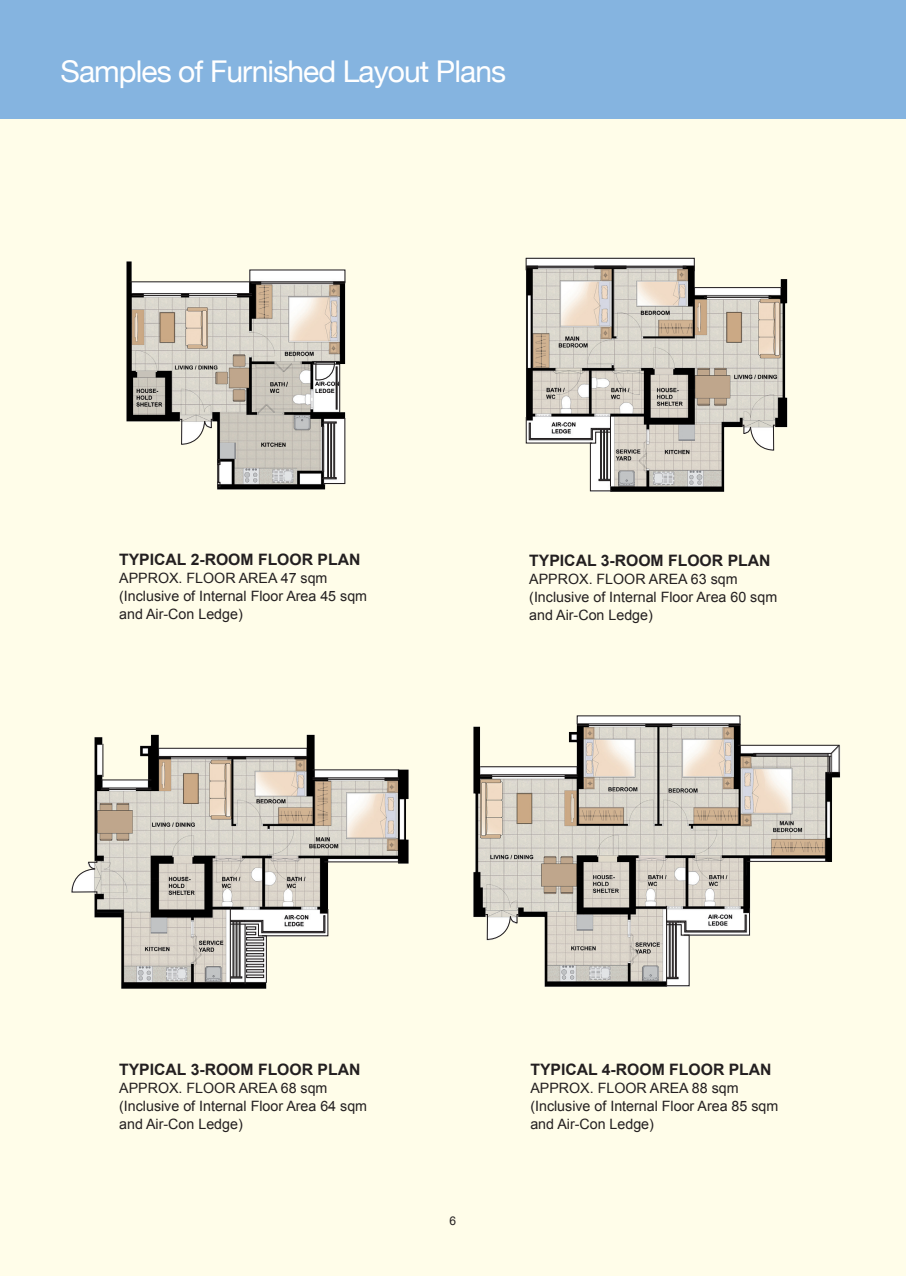
<style>
.page{position:relative;width:906px;height:1276px;background:#fff}
.page>*{position:absolute;margin:0;border:0;box-sizing:border-box;transform-origin:0 0}
.t1{font:30px "Helvetica Neue";letter-spacing:-.03em;color:#fff}
.t2{font:700 15.75px "Arial";color:#231f20}
.t3{font:14.25px/18px "Arial";color:#231f20}
.t4{font:12px "Arial";color:#231f20}
</style>
<div class="page">
<div style="left:0;top:0;width:899px;height:1276px;background:#fffde9"></div>
<div style="left:899px;top:0;width:7px;height:1276px;background:#fffde9"></div>
<div style="left:899px;top:0;width:7px;height:118px;background:#85b4e0"></div>
<div style="left:0;top:0;width:899px;height:118px;background:#85b4e0"></div>
<img style="left:126px;top:261px;width:220px;height:229px">
<img style="left:525px;top:257px;width:263px;height:235px">
<img style="left:94px;top:734px;width:315px;height:255px">
<img style="left:473px;top:715px;width:367px;height:272px">
<hr style="left:132px;top:293px;width:120px;height:1px;background:#231f20">
<hr style="left:132px;top:295px;width:120px;height:1px;background:#231f20">
<hr style="left:130px;top:282px;width:215px;height:1px;background:#231f20">
<hr style="left:251px;top:283px;width:94px;height:1px;background:#231f20">
<svg style="left:249px;top:270px;width:96px;height:13px"></svg>
<svg style="left:322px;top:418px;width:23px;height:66px"></svg>
<hr style="left:334px;top:423px;width:1px;height:54px;background:#231f20">
<hr style="left:333px;top:423px;width:1px;height:54px;background:#231f20">
<hr style="left:331px;top:423px;width:1px;height:54px;background:#231f20">
<hr style="left:330px;top:423px;width:1px;height:54px;background:#231f20">
<hr style="left:328px;top:423px;width:1px;height:54px;background:#231f20">
<hr style="left:327px;top:423px;width:1px;height:54px;background:#231f20">
<hr style="left:323px;top:425px;width:1px;height:47px;background:#231f20">
<hr style="left:322px;top:425px;width:1px;height:47px;background:#231f20">
<svg style="left:312px;top:361px;width:28px;height:51px"></svg>
<svg style="left:71px;top:860px;width:26px;height:34px"></svg>
<svg style="left:485px;top:914px;width:34px;height:73px"></svg>
<div style="left:336px;top:367px;width:1px;height:42px;border:1px solid #231f20"></div>
<svg style="left:179px;top:419px;width:41px;height:71px"></svg>
<svg style="left:741px;top:425px;width:35px;height:67px"></svg>
<hr style="left:704px;top:297px;width:67px;height:1px;background:#231f20">
<hr style="left:704px;top:296px;width:67px;height:1px;background:#231f20">
<hr style="left:694px;top:287px;width:88px;height:1px;background:#231f20">
<svg style="left:526px;top:258px;width:169px;height:14px;background:#b5b3b1"></svg>
<hr style="left:610px;top:416px;width:1px;height:70px;background:#231f20">
<svg style="left:526px;top:417px;width:86px;height:74px"></svg>
<hr style="left:230px;top:907px;width:1px;height:77px;background:#231f20">
<hr style="left:245px;top:924px;width:1px;height:60px;background:#231f20">
<hr style="left:158px;top:748px;width:149px;height:1px;background:#231f20">
<hr style="left:158px;top:756px;width:149px;height:1px;background:#231f20">
<hr style="left:101px;top:780px;width:50px;height:1px;background:#231f20">
<hr style="left:101px;top:788px;width:50px;height:1px;background:#231f20">
<hr style="left:103px;top:744px;width:1px;height:33px;background:#231f20">
<hr style="left:101px;top:789px;width:50px;height:1px;background:#231f20">
<hr style="left:158px;top:758px;width:149px;height:1px;background:#231f20">
<hr style="left:312px;top:769px;width:87px;height:1px;background:#231f20">
<hr style="left:324px;top:861px;width:76px;height:1px;background:#231f20">
<hr style="left:312px;top:777px;width:87px;height:1px;background:#231f20">
<hr style="left:312px;top:779px;width:87px;height:1px;background:#231f20">
<hr style="left:480px;top:766px;width:97px;height:1px;background:#231f20">
<hr style="left:480px;top:774px;width:97px;height:1px;background:#231f20">
<hr style="left:480px;top:776px;width:97px;height:1px;background:#231f20">
<svg style="left:577px;top:715px;width:163px;height:9px"></svg>
<hr style="left:577px;top:724px;width:163px;height:1px;background:#231f20">
<hr style="left:577px;top:725px;width:163px;height:1px;background:#231f20">
<svg style="left:737px;top:745px;width:102px;height:29px;background:#bebbb6"></svg>
<svg style="left:230px;top:908px;width:98px;height:75px"></svg>
<hr style="left:747px;top:861px;width:80px;height:1px;background:#231f20">
<svg style="left:665px;top:908px;width:85px;height:78px"></svg>
<hr style="left:676px;top:922px;width:1px;height:55px;background:#231f20">
<hr style="left:675px;top:922px;width:1px;height:55px;background:#231f20">
<hr style="left:673px;top:922px;width:1px;height:55px;background:#231f20">
<hr style="left:672px;top:922px;width:1px;height:55px;background:#231f20">
<hr style="left:670px;top:922px;width:1px;height:55px;background:#231f20">
<hr style="left:669px;top:922px;width:1px;height:55px;background:#231f20">
<hr style="left:666px;top:906px;width:1px;height:80px;background:#231f20">
<h1 class="t1" style="left:60px;top:53px;width:447px">Samples of Furnished Layout Plans</h1>
<p class="t2" style="left:119px;top:549px;width:243px">TYPICAL 2-ROOM FLOOR PLAN</p>
<p class="t3" style="left:119px;top:569px;width:249px">APPROX. FLOOR AREA 47 sqm (Inclusive of Internal Floor Area 45 sqm and Air-Con Ledge)</p>
<p class="t2" style="left:529px;top:550px;width:243px">TYPICAL 3-ROOM FLOOR PLAN</p>
<p class="t3" style="left:529px;top:570px;width:249px">APPROX. FLOOR AREA 63 sqm (Inclusive of Internal Floor Area 60 sqm and Air-Con Ledge)</p>
<p class="t2" style="left:119px;top:1059px;width:243px">TYPICAL 3-ROOM FLOOR PLAN</p>
<p class="t3" style="left:119px;top:1079px;width:249px">APPROX. FLOOR AREA 68 sqm (Inclusive of Internal Floor Area 64 sqm and Air-Con Ledge)</p>
<p class="t4" style="left:450px;top:1212px;width:8px">6</p>
<p class="t2" style="left:530px;top:1059px;width:243px">TYPICAL 4-ROOM FLOOR PLAN</p>
<p class="t3" style="left:530px;top:1079px;width:249px">APPROX. FLOOR AREA 88 sqm (Inclusive of Internal Floor Area 85 sqm and Air-Con Ledge)</p>
</div>
